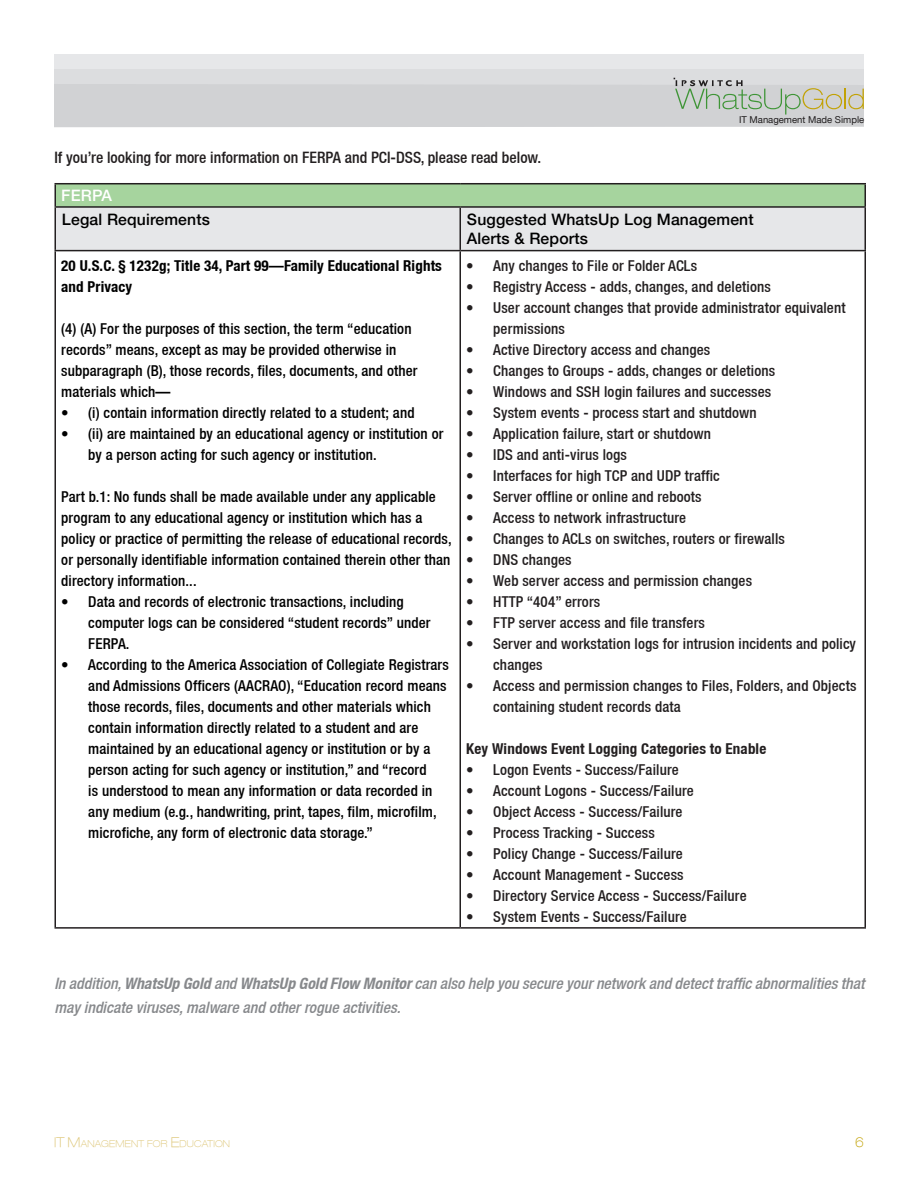
<style>
.page{position:relative;width:918px;height:1188px;background:#fff}
.page>*{position:absolute;margin:0;border:0;box-sizing:border-box;transform-origin:0 0}
.Body{font:italic 500 condensed 15.75px/24px "Helvetica Neue LT";color:#87898c}
.Body-2{font:500 condensed 15.75px "Helvetica Neue LT";color:#231f20}
.Title_Main{font:500 15.75px/18.9px "Helvetica Neue LT";letter-spacing:.01em;color:#000}
.Title_Main-2{font:500 15.75px "Helvetica Neue LT";letter-spacing:.01em;color:#fff}
.Title_Main-3{font:500 condensed 15px/21px "Helvetica Neue LT";letter-spacing:.01em;color:#000}
.Title_Main-4{font:500 condensed 15px/21px "Helvetica Neue LT";letter-spacing:.01em;color:#231f20}
.Title_Main-5{font:700 condensed 15px/21px "Helvetica Neue LT";letter-spacing:.01em;color:#000}
.Title_Main-6{font:700 condensed 15px "Helvetica Neue LT";letter-spacing:.01em;color:#231f20}
.t1{font:100 expanded 13.5px "Helvetica Neue LT";color:#c2a205}
.t2{font:100 expanded 9.45px "Helvetica Neue LT";letter-spacing:.015em;color:#dbc26e}
.t3{font:9.45px "Helvetica Neue LT";color:#201d1e}
.s1{font-weight:700}
.s2{font-size:13.5px}
</style>
<div class="page">
<div style="left:54px;top:54px;width:810px;height:42px;background:#e6e7e9"></div>
<div style="left:54px;top:69px;width:810px;height:42px;background:#dcdddf"></div>
<svg style="left:54px;top:78px;width:810px;height:49px"></svg>
<div style="left:55px;top:184px;width:810px;height:23px;background:#a6d49e"></div>
<div style="left:56px;top:208px;width:808px;height:42px;background:#e6e7e9"></div>
<hr style="left:54px;top:183px;width:406px;height:1px;background:#231f20">
<hr style="left:54px;top:184px;width:2px;height:22px;background:#231f20">
<hr style="left:460px;top:183px;width:406px;height:1px;background:#231f20">
<hr style="left:864px;top:184px;width:2px;height:22px;background:#231f20">
<hr style="left:54px;top:206px;width:406px;height:2px;background:#231f20">
<hr style="left:54px;top:208px;width:2px;height:42px;background:#231f20">
<hr style="left:460px;top:206px;width:406px;height:2px;background:#231f20">
<hr style="left:459px;top:208px;width:2px;height:42px;background:#231f20">
<hr style="left:864px;top:208px;width:2px;height:42px;background:#231f20">
<hr style="left:54px;top:250px;width:406px;height:1px;background:#231f20">
<hr style="left:54px;top:251px;width:2px;height:676px;background:#231f20">
<hr style="left:460px;top:250px;width:406px;height:1px;background:#231f20">
<hr style="left:459px;top:251px;width:2px;height:676px;background:#231f20">
<hr style="left:864px;top:251px;width:2px;height:676px;background:#231f20">
<hr style="left:54px;top:927px;width:406px;height:2px;background:#231f20">
<hr style="left:460px;top:927px;width:406px;height:2px;background:#231f20">
<p class="t3" style="left:739px;top:114px;width:127px">IT Management Made Simple</p>
<p class="Body-2" style="left:54px;top:148px;width:488px">If you’re looking for more information on FERPA and PCI-DSS, please read below.</p>
<p class="Title_Main-2" style="left:61px;top:186px;width:52px">FERPA</p>
<p class="Title_Main" style="left:62px;top:210px;width:149px">Legal Requirements</p>
<p class="Title_Main" style="left:467px;top:210px;width:288px">Suggested WhatsUp Log Management<br>Alerts &amp; Reports</p>
<p class="Title_Main-5" style="left:61px;top:255px;width:382px">20 U.S.C. § 1232g; Title 34, Part 99—Family Educational Rights and Privacy</p>
<p class="Title_Main-3" style="left:61px;top:318px;width:358px">(4) (A) For the purposes of this section, the term “education records” means, except as may be provided otherwise in subparagraph (B), those records, files, documents, and other materials which—</p>
<p class="Title_Main-3" style="left:61px;top:402px;width:355px">• (i) contain information directly related to a student; and</p>
<p class="Title_Main-3" style="left:88px;top:423px;width:357px;text-indent:-27px">• (ii) are maintained by an educational agency or institution or by a person acting for such agency or institution.</p>
<p class="Title_Main-3" style="left:61px;top:486px;width:392px">Part b.1: No funds shall be made available under any applicable program to any educational agency or institution which has a policy or practice of permitting the release of educational records, or personally identifiable information contained therein other than directory information...</p>
<p class="Title_Main-3" style="left:88px;top:591px;width:344px;text-indent:-27px">• Data and records of electronic transactions, including computer logs can be considered “student records” under<br>FERPA.</p>
<p class="Title_Main-3" style="left:88px;top:654px;width:362px;text-indent:-27px">• According to the America Association of Collegiate Registrars and Admissions Officers (AACRAO), “Education record means those records, files, documents and other materials which contain information directly related to a student and are maintained by an educational agency or institution or by a person acting for such agency or institution,” and “record<br>is understood to mean any information or data recorded in any medium (e.g., handwriting, print, tapes, film, microfilm, microfiche, any form of electronic data storage.”</p>
<p class="Title_Main-4" style="left:466px;top:255px;width:232px">• Any changes to File or Folder ACLs</p>
<p class="Title_Main-4" style="left:466px;top:276px;width:306px">• Registry Access - adds, changes, and deletions</p>
<p class="Title_Main-4" style="left:493px;top:297px;width:354px;text-indent:-27px">• User account changes that provide administrator equivalent permissions</p>
<p class="Title_Main-4" style="left:466px;top:339px;width:246px">• Active Directory access and changes</p>
<p class="Title_Main-4" style="left:466px;top:360px;width:311px">• Changes to Groups - adds, changes or deletions</p>
<p class="Title_Main-4" style="left:466px;top:381px;width:307px">• Windows and SSH login failures and successes</p>
<p class="Title_Main-4" style="left:466px;top:402px;width:292px">• System events - process start and shutdown</p>
<p class="Title_Main-4" style="left:466px;top:423px;width:246px">• Application failure, start or shutdown</p>
<p class="Title_Main-4" style="left:466px;top:444px;width:162px">• IDS and anti-virus logs</p>
<p class="Title_Main-4" style="left:466px;top:465px;width:255px">• Interfaces for high TCP and UDP traffic</p>
<p class="Title_Main-4" style="left:466px;top:486px;width:237px">• Server offline or online and reboots</p>
<p class="Title_Main-4" style="left:466px;top:507px;width:221px">• Access to network infrastructure</p>
<p class="Title_Main-4" style="left:466px;top:528px;width:320px">• Changes to ACLs on switches, routers or firewalls</p>
<p class="Title_Main-4" style="left:466px;top:549px;width:107px">• DNS changes</p>
<p class="Title_Main-4" style="left:466px;top:570px;width:287px">• Web server access and permission changes</p>
<p class="Title_Main-4" style="left:466px;top:591px;width:136px">• HTTP “404” errors</p>
<p class="Title_Main-4" style="left:466px;top:612px;width:240px">• FTP server access and file transfers</p>
<p class="Title_Main-4" style="left:493px;top:633px;width:364px;text-indent:-27px">• Server and workstation logs for intrusion incidents and policy changes</p>
<p class="Title_Main-4" style="left:493px;top:675px;width:365px;text-indent:-27px">• Access and permission changes to Files, Folders, and Objects containing student records data</p>
<p class="Title_Main-6" style="left:466px;top:739px;width:302px">Key Windows Event Logging Categories to Enable</p>
<p class="Title_Main-4" style="left:466px;top:759px;width:214px">• Logon Events - Success/Failure</p>
<p class="Title_Main-4" style="left:466px;top:780px;width:229px">• Account Logons - Success/Failure</p>
<p class="Title_Main-4" style="left:466px;top:801px;width:218px">• Object Access - Success/Failure</p>
<p class="Title_Main-4" style="left:466px;top:822px;width:190px">• Process Tracking - Success</p>
<p class="Title_Main-4" style="left:466px;top:843px;width:218px">• Policy Change - Success/Failure</p>
<p class="Title_Main-4" style="left:466px;top:864px;width:219px">• Account Management - Success</p>
<p class="Title_Main-4" style="left:466px;top:885px;width:282px">• Directory Service Access - Success/Failure</p>
<p class="Title_Main-4" style="left:466px;top:906px;width:222px">• System Events - Success/Failure</p>
<p class="Body" style="left:54px;top:971px;width:812px">In addition, <span class="s1">WhatsUp Gold</span> and <span class="s1">WhatsUp Gold Flow Monitor</span> can also help you secure your network and detect traffic abnormalities that may indicate viruses, malware and other rogue activities.</p>
<p class="t2" style="left:54px;top:1138px;width:178px"><span class="s2">IT M</span>ANAGEMENT FOR <span class="s2">E</span>DUCATION</p>
<p class="t1" style="left:855px;top:1134px;width:10px">6</p>
</div>
